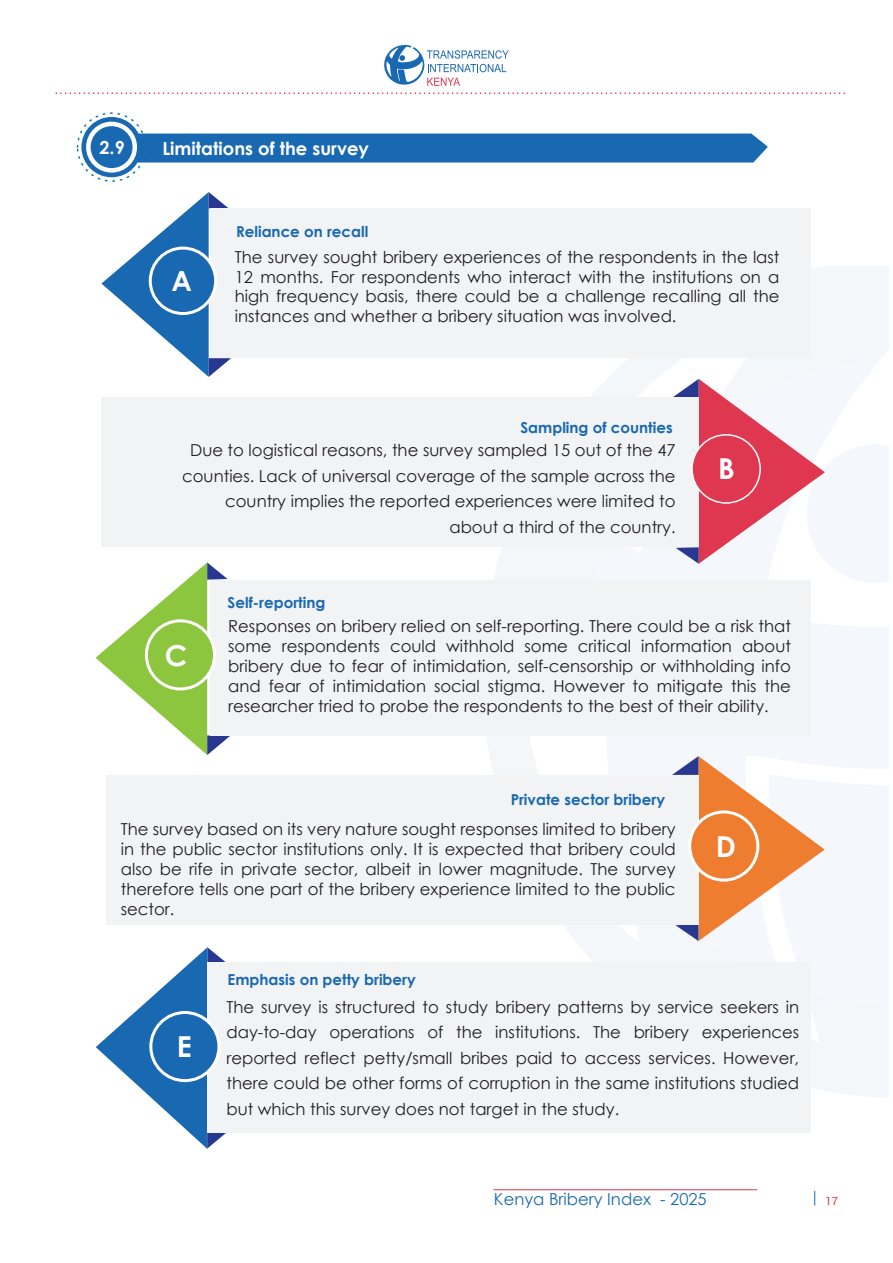
<style>
.page{position:relative;width:893px;height:1263px;background:#fff}
.page>*{position:absolute;margin:0;border:0;box-sizing:border-box;transform-origin:0 0}
.t1{font:700 28.8px "Century Gothic";color:#fff}
.t2{font:700 27.75px "Century Gothic";color:#fff}
.t3{font:700 18px "Century Gothic";color:#fff}
.t4{font:16.5px/19.8px "Century Gothic";color:#231f20;text-align:justify}
.t5{font:16.5px "Century Gothic";color:#1969b2}
.t6{font:700 15.15px "Century Gothic";color:#1969b2}
.t7{font:11.25px "Roboto";color:#df374f}
</style>
<div class="page">
<svg style="left:428px;top:266px;width:461px;height:831px"></svg>
<svg style="left:384px;top:45px;width:125px;height:41px"></svg>
<svg style="left:56px;top:92px;width:788px;height:2px"></svg>
<hr style="left:493px;top:1189px;width:264px;height:1px;background:#df374f">
<svg style="left:814px;top:1191px;width:1px;height:14px"></svg>
<div style="left:138px;top:134px;width:630px;height:29px;background:#1969b2"></div>
<div style="left:77px;top:112px;width:69px;height:70px;border:2px dashed #1074bc;border-radius:50%"></div>
<svg style="left:81px;top:117px;width:61px;height:60px;background:#367cbb"></svg>
<div style="left:86px;top:122px;width:51px;height:51px;border:4px solid #fff;border-radius:50%"></div>
<svg style="left:101px;top:192px;width:130px;height:185px"></svg>
<div style="left:210px;top:208px;width:601px;height:150px;background:#f2f3f4"></div>
<svg style="left:672px;top:379px;width:153px;height:185px"></svg>
<div style="left:101px;top:398px;width:598px;height:149px;background:#f2f3f4"></div>
<div style="left:150px;top:248px;width:66px;height:65px;background:#1969b2;border-radius:50%"></div>
<div style="left:149px;top:247px;width:68px;height:68px;border:3px solid #fff;border-radius:50%"></div>
<svg style="left:96px;top:562px;width:135px;height:193px"></svg>
<div style="left:210px;top:580px;width:601px;height:155px;background:#f2f3f4"></div>
<div style="left:146px;top:621px;width:69px;height:68px;background:#8bc63e;border-radius:50%"></div>
<div style="left:145px;top:619px;width:71px;height:71px;border:3px solid #fff;border-radius:50%"></div>
<svg style="left:96px;top:947px;width:130px;height:202px"></svg>
<div style="left:207px;top:962px;width:604px;height:171px;background:#f2f3f4"></div>
<svg style="left:672px;top:756px;width:153px;height:185px"></svg>
<div style="left:106px;top:775px;width:592px;height:149px;background:#f2f3f4"></div>
<div style="left:690px;top:812px;width:68px;height:68px;background:#ee7d2f;border-radius:50%"></div>
<div style="left:688px;top:810px;width:71px;height:71px;border:3px solid #fff;border-radius:50%"></div>
<div style="left:151px;top:1012px;width:68px;height:69px;background:#1969b2;border-radius:50%"></div>
<div style="left:149px;top:1011px;width:71px;height:71px;border:3px solid #fff;border-radius:50%"></div>
<div style="left:692px;top:435px;width:68px;height:68px;background:#df374f;border-radius:50%"></div>
<div style="left:691px;top:434px;width:70px;height:70px;border:2px solid #fff;border-radius:50%"></div>
<p class="t3" style="left:100px;top:134px;width:27px">2.9</p>
<p class="t3" style="left:162px;top:135px;width:208px">Limitations of the survey</p>
<h2 class="t2" style="left:172px;top:260px;width:22px">A</h2>
<p class="t6" style="left:236px;top:220px;width:134px">Reliance on recall</p>
<p class="t4" style="left:235px;top:247px;width:546px">The survey sought bribery experiences of the respondents in the last 12 months. For respondents who interact with the institutions on a high frequency basis, there could be a challenge recalling all the instances and whether a bribery situation was involved.</p>
<p class="t6" style="left:520px;top:416px;width:154px">Sampling of counties</p>
<p class="t4" style="left:182px;top:437px;width:495px;line-height:25.5px;text-align:right">Due to logistical reasons, the survey sampled 15 out of the 47 counties. Lack of universal coverage of the sample across the country implies the reported experiences were limited to about a third of the country.</p>
<p class="t6" style="left:228px;top:591px;width:99px">Self-reporting</p>
<h1 class="t1" style="left:718px;top:447px;width:18px">B</h1>
<h1 class="t1" style="left:165px;top:634px;width:24px">C</h1>
<p class="t4" style="left:228px;top:616px;width:564px">Responses on bribery relied on self-reporting. There could be a risk that some respondents could withhold some critical information about bribery due to fear of intimidation, self-censorship or withholding info and fear of intimidation social stigma. However to mitigate this the researcher tried to probe the respondents to the best of their ability.</p>
<p class="t6" style="left:511px;top:788px;width:156px">Private sector bribery</p>
<p class="t4" style="left:121px;top:819px;width:556px">The survey based on its very nature sought responses limited to bribery in the public sector institutions only. It is expected that bribery could also be rife in private sector, albeit in lower magnitude. The survey therefore tells one part of the bribery experience limited to the public sector.</p>
<p class="t6" style="left:228px;top:968px;width:190px">Emphasis on petty bribery</p>
<h1 class="t1" style="left:716px;top:824px;width:22px">D</h1>
<h1 class="t1" style="left:177px;top:1025px;width:16px">E</h1>
<p class="t4" style="left:226px;top:994px;width:574px;line-height:25.5px">The survey is structured to study bribery patterns by service seekers in day-to-day operations of the institutions. The bribery experiences reported reflect petty/small bribes paid to access services. However, there could be other forms of corruption in the same institutions studied but which this survey does not target in the study.</p>
<p class="t5" style="left:494px;top:1187px;width:214px">Kenya Bribery Index - 2025</p>
<p class="t7" style="left:826px;top:1193px;width:14px">17</p>
</div>
